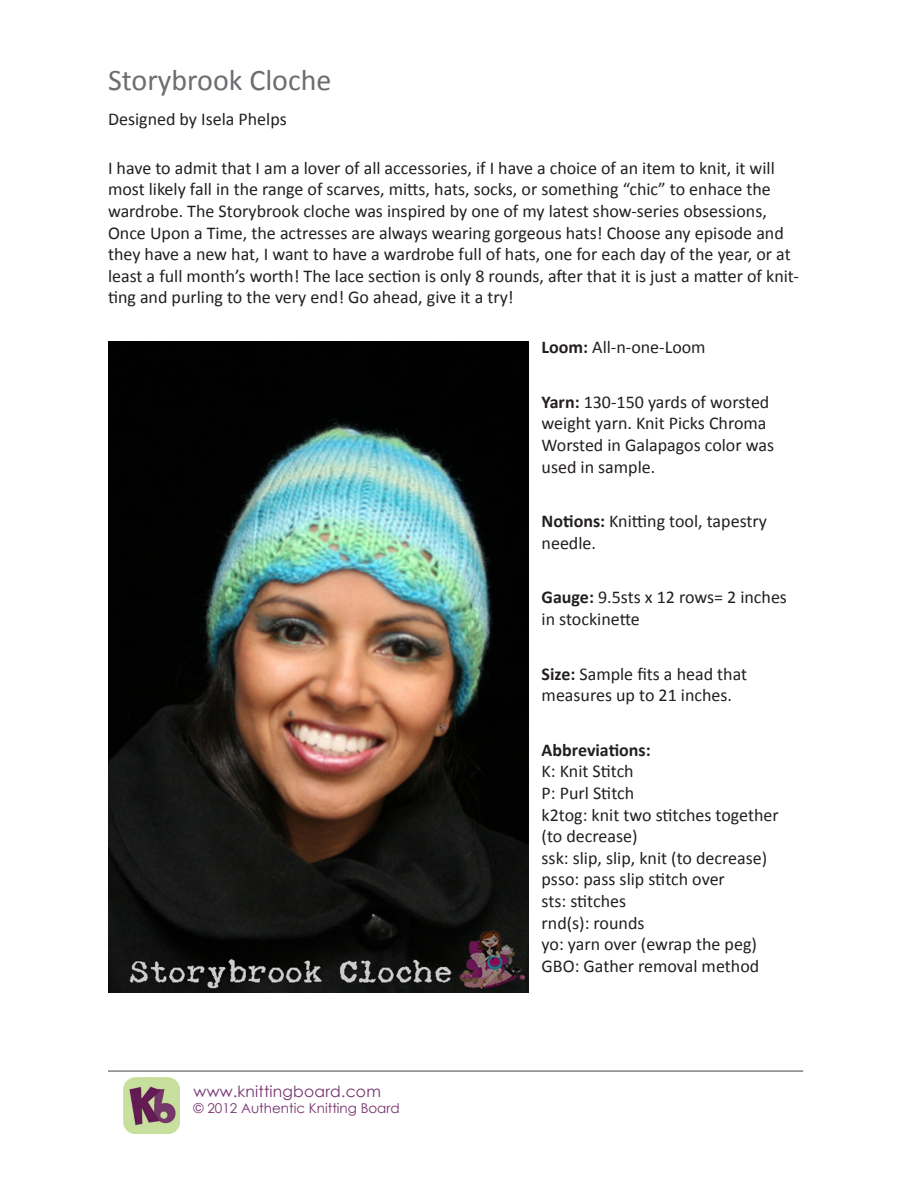
<style>
.page{position:relative;width:918px;height:1188px;background:#fff}
.page>*{position:absolute;margin:0;border:0;box-sizing:border-box;transform-origin:0 0}
.t1{font:30px "Calibri";color:#6c6d70}
.items{font:18px/21.6px "Calibri";color:#231f20}
.item{font:18px/21.6px "Calibri";color:#231f20}
.items_subtext{font:18px/21.6px "Calibri";color:#231f20}
.item-2{font:700 18px "Calibri";color:#231f20}
.t2{font:15.6px "Century Gothic";letter-spacing:.015em;color:#76316e}
.t3{font:13.5px "Century Gothic";color:#76316e}
.s1{font-weight:700}
</style>
<div class="page">
<img style="left:123px;top:1078px;width:56px;height:56px">
<hr style="left:108px;top:1070px;width:695px;height:2px;background:#808285">
<img style="left:108px;top:342px;width:420px;height:651px">
<p class="t1" style="left:108px;top:61px;width:225px">Storybrook Cloche</p>
<p class="items" style="left:108px;top:108px;width:180px">Designed by Isela Phelps</p>
<p class="items" style="left:108px;top:157px;width:692px">I have to admit that I am a lover of all accessories, if I have a choice of an item to knit, it will most likely fall in the range of scarves, mitts, hats, socks, or something “chic” to enhace the wardrobe. The Storybrook cloche was inspired by one of my latest show-series obsessions, Once Upon a Time, the actresses are always wearing gorgeous hats! Choose any episode and they have a new hat, I want to have a wardrobe full of hats, one for each day of the year, or at least a full month’s worth! The lace section is only 8 rounds, after that it is just a matter of knit&shy;ting and purling to the very end! Go ahead, give it a try!</p>
<p class="item" style="left:542px;top:337px;width:166px"><span class="s1">Loom:</span> All-n-one-Loom</p>
<p class="item" style="left:542px;top:391px;width:234px"><span class="s1">Yarn:</span> 130-150 yards of worsted weight yarn. Knit Picks Chroma<br>Worsted in Galapagos color was used in sample.</p>
<p class="item" style="left:542px;top:511px;width:227px"><span class="s1">Notions:</span> Knitting tool, tapestry needle.</p>
<p class="item" style="left:542px;top:587px;width:247px"><span class="s1">Gauge:</span> 9.5sts x 12 rows= 2 inches in stockinette</p>
<p class="t2" style="left:194px;top:1080px;width:189px">www.knittingboard.com</p>
<p class="t3" style="left:194px;top:1099px;width:208px">© 2012 Authentic Knitting Board</p>
<p class="item" style="left:542px;top:663px;width:207px"><span class="s1">Size:</span> Sample fits a head that measures up to 21 inches.</p>
<p class="item-2" style="left:542px;top:738px;width:111px">Abbreviations:</p>
<p class="items_subtext" style="left:542px;top:761px;width:94px">K: Knit Stitch</p>
<p class="items_subtext" style="left:542px;top:782px;width:94px">P: Purl Stitch</p>
<p class="items_subtext" style="left:542px;top:804px;width:239px">k2tog: knit two stitches together (to decrease)</p>
<p class="items_subtext" style="left:542px;top:847px;width:227px">ssk: slip, slip, knit (to decrease)</p>
<p class="items_subtext" style="left:542px;top:869px;width:185px">psso: pass slip stitch over</p>
<p class="items_subtext" style="left:542px;top:890px;width:86px">sts: stitches</p>
<p class="items_subtext" style="left:542px;top:912px;width:104px">rnd(s): rounds</p>
<p class="items_subtext" style="left:542px;top:934px;width:217px">yo: yarn over (ewrap the peg)</p>
<p class="items_subtext" style="left:542px;top:955px;width:219px">GBO: Gather removal method</p>
</div>
